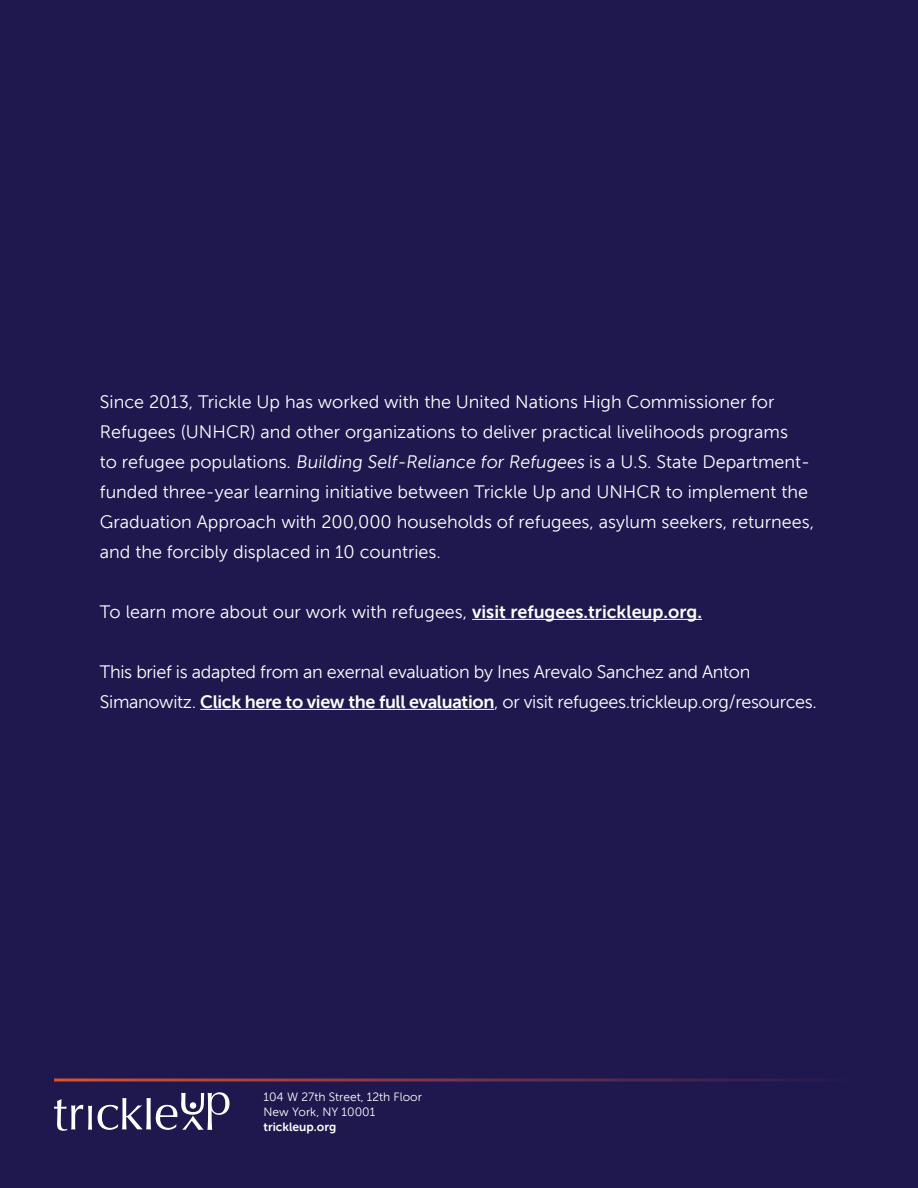
<style>
.page{position:relative;width:918px;height:1188px;background:#1e184e}
.page>*{position:absolute;margin:0;border:0;box-sizing:border-box;transform-origin:0 0}
.t1{font:18px/30px "Museo Sans 300";color:#fff}
.t2{font:18px/30px "Museo Sans 300";letter-spacing:-.02em;color:#fff}
.t3{font:12px/15px "Museo Sans 300";color:#fff}
.t4{font:12px "Museo Sans 700";color:#fff}
.s1{font-family:"Museo Sans 700"}
</style>
<div class="page">
<svg style="left:54px;top:1078px;width:763px;height:4px;background:#652d46"></svg>
<hr style="left:472px;top:619px;width:230px;height:1px;background:#fff">
<hr style="left:200px;top:709px;width:294px;height:1px;background:#fff">
<svg style="left:54px;top:1099px;width:38px;height:32px"></svg>
<svg style="left:98px;top:1092px;width:131px;height:38px"></svg>
<p class="t1" style="left:100px;top:387px;width:716px">Since 2013, Trickle Up has worked with the United Nations High Commissioner for Refugees (UNHCR) and other organizations to deliver practical livelihoods programs<br>to refugee populations. Building Self-Reliance for Refugees is a U.S. State Department&shy;funded three-year learning initiative between Trickle Up and UNHCR to implement the Graduation Approach with 200,000 households of refugees, asylum seekers, returnees, and the forcibly displaced in 10 countries.</p>
<p class="t1" style="left:100px;top:597px;width:604px">To learn more about our work with refugees, <span class="s1">visit refugees.trickleup.org.</span></p>
<p class="t2" style="left:100px;top:657px;width:718px">This brief is adapted from an exernal evaluation by Ines Arevalo Sanchez and Anton<br>Simanowitz. <span class="s1">Click here to view the full evaluation</span>, or visit refugees.trickleup.org/resources.</p>
<p class="t3" style="left:264px;top:1089px;width:160px">104 W 27th Street, 12th Floor<br>New York, NY 10001</p>
<p class="t4" style="left:264px;top:1120px;width:74px">trickleup.org</p>
</div>
